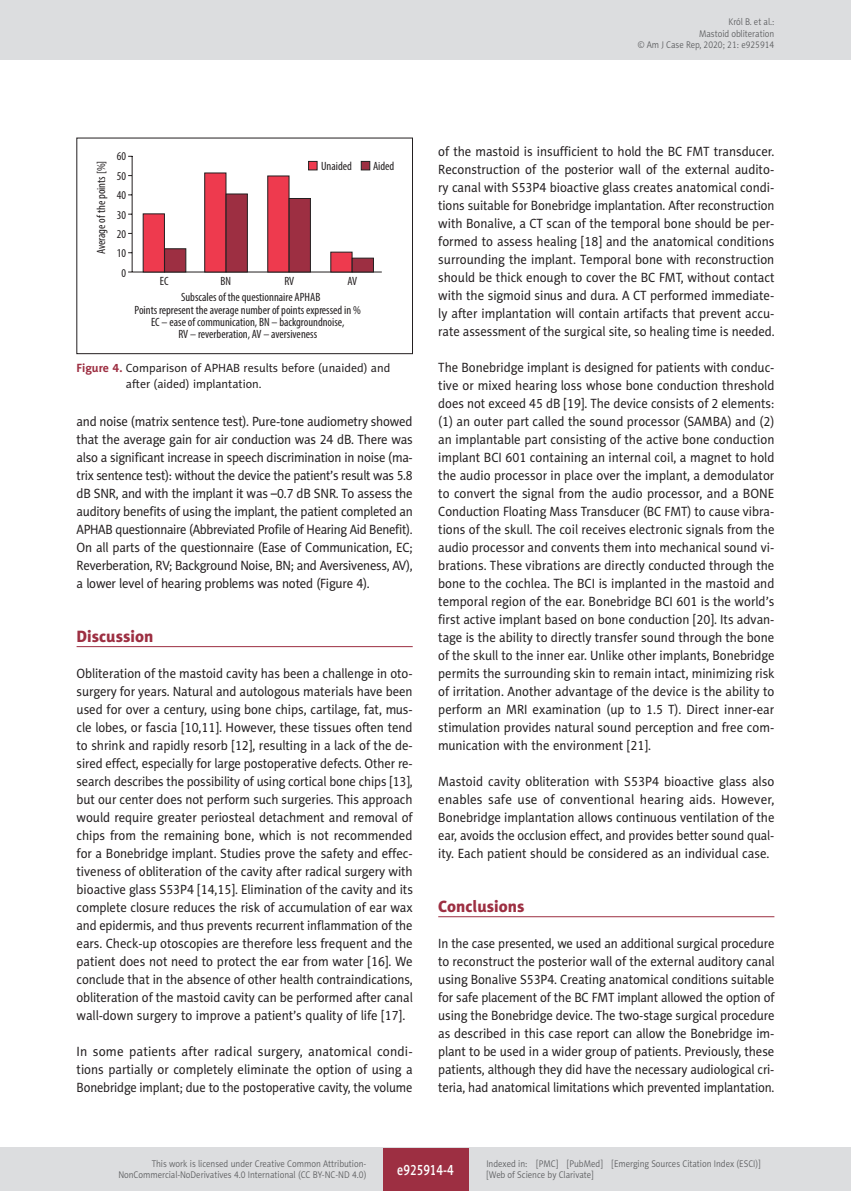
<style>
.page{position:relative;width:851px;height:1191px;background:#fff}
.page>*{position:absolute;margin:0;border:0;box-sizing:border-box;transform-origin:0 0}
.AJCR_Headline_1{font:16.5px "Naomi Sans EFN Heavy";color:#9d2f42}
.t1{font:15px "Naomi Sans EFN Medium";color:#fff;scale:.8 1}
.AJCR_Body{font:13.5px/18px "Naomi Sans EFN";letter-spacing:-.005em;color:#231f20;text-align:justify;scale:.95 1}
.AJCR_Body-2{font:13.5px/18px "Naomi Sans EFN";letter-spacing:-.005em;color:#231f20;text-align:justify;scale:.94 1}
.AJCR_Body-3{font:13.5px/18px "Naomi Sans EFN";letter-spacing:-.005em;color:#231f20;text-align:justify}
.t2{font:condensed 12px/19.4px "Myriad Pro";color:#231f20;text-align:center}
.AJCR_Rycina_tytul{font:12px/15.8px "Naomi Sans EFN";color:#231f20}
.t3{font:9.75px/11.2px "Naomi Sans EFN Light";color:#57585a;text-align:right;scale:.9 1}
.s1{font-weight:700;color:#9d2f42}
</style>
<div class="page">
<hr style="left:77px;top:646px;width:335px;height:1px;background:#9d2f42">
<hr style="left:438px;top:916px;width:336px;height:1px;background:#9d2f42">
<hr style="left:128px;top:272px;width:254px;height:1px;background:#231f20">
<hr style="left:132px;top:156px;width:1px;height:116px;background:#231f20">
<div style="left:143px;top:213px;width:22px;height:59px;background:#ee3a4e"></div>
<div style="left:164px;top:248px;width:22px;height:24px;background:#9d2f42;border:1px solid #231f20"></div>
<div style="left:308px;top:161px;width:9px;height:9px;background:#ee3a4e;border:1px solid #231f20"></div>
<div style="left:361px;top:161px;width:9px;height:9px;background:#9d2f42;border:1px solid #231f20"></div>
<div style="left:267px;top:176px;width:22px;height:96px;background:#ee3a4e;border:1px solid #231f20"></div>
<div style="left:289px;top:198px;width:22px;height:74px;background:#9d2f42;border:1px solid #231f20"></div>
<div style="left:330px;top:252px;width:22px;height:20px;background:#ee3a4e"></div>
<div style="left:352px;top:258px;width:22px;height:14px;background:#9d2f42;border:1px solid #231f20"></div>
<div style="left:204px;top:173px;width:22px;height:99px;background:#ee3a4e;border:1px solid #231f20"></div>
<div style="left:226px;top:194px;width:22px;height:78px;background:#9d2f42;border:1px solid #231f20"></div>
<div style="left:77px;top:138px;width:335px;height:216px;border:1px solid #231f20"></div>
<div style="left:0;top:0;width:850px;height:60px;background:#dcdddf"></div>
<hr style="left:850px;top:0;width:1px;height:60px;background:#dcdddf">
<div style="left:0;top:1148px;width:850px;height:43px;background:#dcdddf"></div>
<div style="left:383px;top:1147px;width:85px;height:43px;background:#9d2f42"></div>
<p class="t3" style="left:637px;top:16px;width:153px">Król B. et al.:<br>Mastoid obliteration<br>© Am J Case Rep, 2020; 21: e925914</p>
<p class="t2" style="left:91px;top:254px;width:95px;rotate:-90deg">Average of the points [%]</p>
<p class="t2" style="left:117px;top:147px;width:11px">60<br>50<br>40<br>30<br>20<br>10<br>0</p>
<p class="t2" style="left:321px;top:156px;width:32px">Unaided</p>
<p class="t2" style="left:160px;top:271px;width:10px">EC</p>
<p class="t2" style="left:134px;top:291px;width:228px;line-height:12.3px">Subscales of the questionnaire APHAB<br>Points represent the average number of points expressed in % EC – ease of communication, BN – backgroundnoise,<br>RV – reverberation, AV – aversiveness</p>
<p class="t2" style="left:220px;top:271px;width:12px">BN</p>
<p class="t2" style="left:284px;top:271px;width:11px">RV</p>
<p class="t2" style="left:347px;top:271px;width:11px">AV</p>
<p class="t2" style="left:373px;top:156px;width:23px">Aided</p>
<p class="AJCR_Rycina_tytul" style="left:126px;top:360px;width:266px;text-indent:-49px"><span class="s1">Figure 4.</span> Comparison of APHAB results before (unaided) and after (aided) implantation.</p>
<p class="AJCR_Body" style="left:77px;top:412px;width:355px">and noise (matrix sentence test). Pure-tone audiometry showed that the average gain for air conduction was 24 dB. There was also a significant increase in speech discrimination in noise (ma&shy;trix sentence test): without the device the patient’s result was 5.8 dB SNR, and with the implant it was –0.7 dB SNR. To assess the auditory benefits of using the implant, the patient completed an APHAB questionnaire (Abbreviated Profile of Hearing Aid Benefit).<br>On all parts of the questionnaire (Ease of Communication, EC; Reverberation, RV; Background Noise, BN; and Aversiveness, AV), a lower level of hearing problems was noted (Figure 4).</p>
<p class="AJCR_Headline_1" style="left:77px;top:626px;width:78px">Discussion</p>
<p class="AJCR_Body" style="left:77px;top:664px;width:355px">Obliteration of the mastoid cavity has been a challenge in oto&shy;surgery for years. Natural and autologous materials have been used for over a century, using bone chips, cartilage, fat, mus&shy;cle lobes, or fascia [10,11]. However, these tissues often tend to shrink and rapidly resorb [12], resulting in a lack of the de&shy;sired effect, especially for large postoperative defects. Other re&shy;search describes the possibility of using cortical bone chips [13], but our center does not perform such surgeries. This approach would require greater periosteal detachment and removal of chips from the remaining bone, which is not recommended for a Bonebridge implant. Studies prove the safety and effec&shy;tiveness of obliteration of the cavity after radical surgery with bioactive glass S53P4 [14,15]. Elimination of the cavity and its complete closure reduces the risk of accumulation of ear wax and epidermis, and thus prevents recurrent inflammation of the ears. Check-up otoscopies are therefore less frequent and the patient does not need to protect the ear from water [16]. We conclude that in the absence of other health contraindications, obliteration of the mastoid cavity can be performed after canal wall-down surgery to improve a patient’s quality of life [17].</p>
<p class="AJCR_Body-3" style="left:77px;top:1042px;width:337px">In some patients after radical surgery, anatomical condi&shy;tions partially or completely eliminate the option of using a Bonebridge implant; due to the postoperative cavity, the volume</p>
<p class="AJCR_Body" style="left:438px;top:142px;width:355px">of the mastoid is insufficient to hold the BC FMT transducer.<br>Reconstruction of the posterior wall of the external audito&shy;ry canal with S53P4 bioactive glass creates anatomical condi&shy;tions suitable for Bonebridge implantation. After reconstruction with Bonalive, a CT scan of the temporal bone should be per&shy;formed to assess healing [18] and the anatomical conditions surrounding the implant. Temporal bone with reconstruction should be thick enough to cover the BC FMT, without contact with the sigmoid sinus and dura. A CT performed immediate&shy;ly after implantation will contain artifacts that prevent accu&shy;rate assessment of the surgical site, so healing time is needed.</p>
<p class="AJCR_Body" style="left:438px;top:358px;width:355px">The Bonebridge implant is designed for patients with conduc&shy;tive or mixed hearing loss whose bone conduction threshold does not exceed 45 dB [19]. The device consists of 2 elements: (1) an outer part called the sound processor (SAMBA) and (2) an implantable part consisting of the active bone conduction implant BCI 601 containing an internal coil, a magnet to hold the audio processor in place over the implant, a demodulator to convert the signal from the audio processor, and a BONE Conduction Floating Mass Transducer (BC FMT) to cause vibra&shy;tions of the skull. The coil receives electronic signals from the audio processor and convents them into mechanical sound vi&shy;brations. These vibrations are directly conducted through the bone to the cochlea. The BCI is implanted in the mastoid and temporal region of the ear. Bonebridge BCI 601 is the world’s first active implant based on bone conduction [20]. Its advan&shy;tage is the ability to directly transfer sound through the bone of the skull to the inner ear. Unlike other implants, Bonebridge permits the surrounding skin to remain intact, minimizing risk of irritation. Another advantage of the device is the ability to perform an MRI examination (up to 1.5 T). Direct inner-ear stimulation provides natural sound perception and free com&shy;munication with the environment [21].</p>
<p class="AJCR_Body" style="left:438px;top:772px;width:355px">Mastoid cavity obliteration with S53P4 bioactive glass also enables safe use of conventional hearing aids. However, Bonebridge implantation allows continuous ventilation of the ear, avoids the occlusion effect, and provides better sound qual&shy;ity. Each patient should be considered as an individual case.</p>
<p class="AJCR_Headline_1" style="left:438px;top:896px;width:88px">Conclusions</p>
<p class="AJCR_Body-2" style="left:438px;top:934px;width:359px">In the case presented, we used an additional surgical procedure to reconstruct the posterior wall of the external auditory canal using Bonalive S53P4. Creating anatomical conditions suitable for safe placement of the BC FMT implant allowed the option of using the Bonebridge device. The two-stage surgical procedure as described in this case report can allow the Bonebridge im&shy;plant to be used in a wider group of patients. Previously, these patients, although they did have the necessary audiological cri&shy;teria, had anatomical limitations which prevented implantation.</p>
<p class="t3" style="left:118px;top:1158px;width:277px">This work is licensed under Creative Common Attribution-<br>NonCommercial-NoDerivatives 4.0 International (CC BY-NC-ND 4.0)</p>
<p class="t1" style="left:397px;top:1160px;width:72px">e925914-4</p>
<p class="t3" style="left:486px;top:1158px;width:306px;text-align:left">Indexed in: [PMC] [PubMed] [Emerging Sources Citation Index (ESCI)] [Web of Science by Clarivate]</p>
</div>
